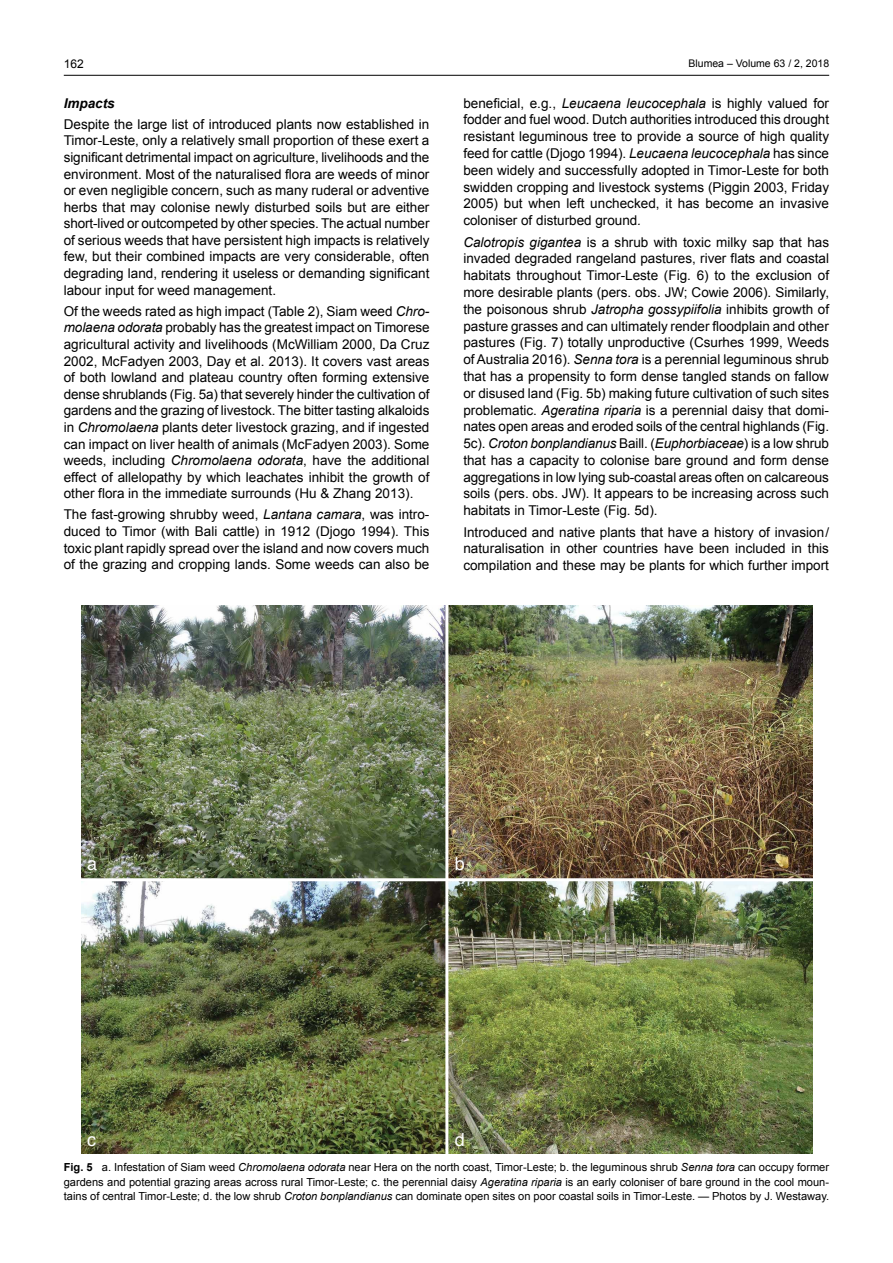
<style>
.page{position:relative;width:893px;height:1263px;background:#fff}
.page>*{position:absolute;margin:0;border:0;box-sizing:border-box;transform-origin:0 0}
.t1{font:18px "Helvetica";color:#fff}
.t2{font:13.5px/16.8px "Arial";color:#000;text-align:justify}
.t3{font:italic 700 13.5px "Arial";color:#000}
.t4{font:12px "Arial";color:#000}
.t5{font:11.1px/14.4px "Arial";color:#000;text-align:justify}
.t6{font:10.5px "Arial";color:#000}
.s1{font-style:italic}
.s2{font-weight:700}
</style>
<div class="page">
<hr style="left:64px;top:75px;width:765px;height:1px;background:#000">
<img style="left:81px;top:606px;width:732px;height:548px">
<hr style="left:78px;top:878px;width:737px;height:3px;background:#fff">
<hr style="left:445px;top:603px;width:3px;height:555px;background:#fff">
<p class="t4" style="left:64px;top:55px;width:22px">162</p>
<p class="t6" style="left:688px;top:56px;width:142px">Blumea – Volume 63 / 2, 2018</p>
<p class="t3" style="left:64px;top:94px;width:53px">Impacts</p>
<p class="t2" style="left:64px;top:116px;width:367px">Despite the large list of introduced plants now established in Timor-Leste, only a relatively small proportion of these exert a significant detrimental impact on agriculture, livelihoods and the environment. Most of the naturalised flora are weeds of minor or even negligible concern, such as many ruderal or adventive herbs that may colonise newly disturbed soils but are either short-lived or outcompeted by other species. The actual number of serious weeds that have persistent high impacts is relatively few, but their combined impacts are very considerable, often degrading land, rendering it useless or demanding significant labour input for weed management.</p>
<p class="t2" style="left:64px;top:303px;width:367px">Of the weeds rated as high impact (Table 2), Siam weed <span class="s1">Chro&shy;molaena odorata</span> probably has the greatest impact on Timorese agricultural activity and livelihoods (McWilliam 2000, Da Cruz 2002, McFadyen 2003, Day et al. 2013). It covers vast areas of both lowland and plateau country often forming extensive dense shrublands (Fig. 5a) that severely hinder the cultivation of gardens and the grazing of livestock. The bitter tasting alkaloids in <span class="s1">Chromolaena</span> plants deter livestock grazing, and if ingested can impact on liver health of animals (McFadyen 2003). Some weeds, including <span class="s1">Chromolaena odorata</span>, have the additional effect of allelopathy by which leachates inhibit the growth of other flora in the immediate surrounds (Hu &amp; Zhang 2013).</p>
<p class="t2" style="left:64px;top:506px;width:367px">The fast-growing shrubby weed, <span class="s1">Lantana camara</span>, was intro&shy;duced to Timor (with Bali cattle) in 1912 (Djogo 1994). This toxic plant rapidly spread over the island and now covers much of the grazing and cropping lands. Some weeds can also be</p>
<p class="t2" style="left:463px;top:95px;width:367px">beneficial, e.g., <span class="s1">Leucaena leucocephala</span> is highly valued for fodder and fuel wood. Dutch authorities introduced this drought resistant leguminous tree to provide a source of high quality feed for cattle (Djogo 1994). <span class="s1">Leucaena leucocephala</span> has since been widely and successfully adopted in Timor-Leste for both swidden cropping and livestock systems (Piggin 2003, Friday 2005) but when left unchecked, it has become an invasive coloniser of disturbed ground<span class="s1">.</span></p>
<p class="t2" style="left:463px;top:234px;width:367px"><span class="s1">Calotropis gigantea</span> is a shrub with toxic milky sap that has invaded degraded rangeland pastures, river flats and coastal habitats throughout Timor-Leste (Fig. 6) to the exclusion of more desirable plants (pers. obs. JW; Cowie 2006). Similarly, the poisonous shrub <span class="s1">Jatropha gossypiifolia</span> inhibits growth of pasture grasses and can ultimately render floodplain and other pastures (Fig. 7) totally unproductive (Csurhes 1999, Weeds ofAustralia 2016). <span class="s1">Senna tora</span> is a perennial leguminous shrub that has a propensity to form dense tangled stands on fallow or disused land (Fig. 5b) making future cultivation of such sites problematic. <span class="s1">Ageratina riparia</span> is a perennial daisy that domi&shy;nates open areas and eroded soils of the central highlands (Fig.<br>5c). <span class="s1">Croton bonplandianus</span> Baill. (<span class="s1">Euphorbiaceae</span>) is a low shrub that has a capacity to colonise bare ground and form dense aggregations in low lying sub-coastal areas often on calcareous soils (pers. obs. JW). It appears to be increasing across such habitats in Timor-Leste (Fig. 5d).</p>
<p class="t2" style="left:463px;top:524px;width:367px">Introduced and native plants that have a history of invasion/ naturalisation in other countries have been included in this compilation and these may be plants for which further import</p>
<h1 class="t1" style="left:87px;top:849px;width:12px">a</h1>
<h1 class="t1" style="left:87px;top:1126px;width:10px">c</h1>
<h1 class="t1" style="left:455px;top:849px;width:12px">b</h1>
<h1 class="t1" style="left:455px;top:1126px;width:12px">d</h1>
<p class="t5" style="left:64px;top:1160px;width:767px"><span class="s2">Fig. 5</span> a. Infestation of Siam weed <span class="s1">Chromolaena odorata</span> near Hera on the north coast, Timor-Leste; b. the leguminous shrub <span class="s1">Senna tora</span> can occupy former gardens and potential grazing areas across rural Timor-Leste; c. the perennial daisy <span class="s1">Ageratina riparia</span> is an early coloniser of bare ground in the cool moun&shy;tains of central Timor-Leste; d. the low shrub <span class="s1">Croton bonplandianus</span> can dominate open sites on poor coastal soils in Timor-Leste. — Photos by J. Westaway.</p>
</div>
